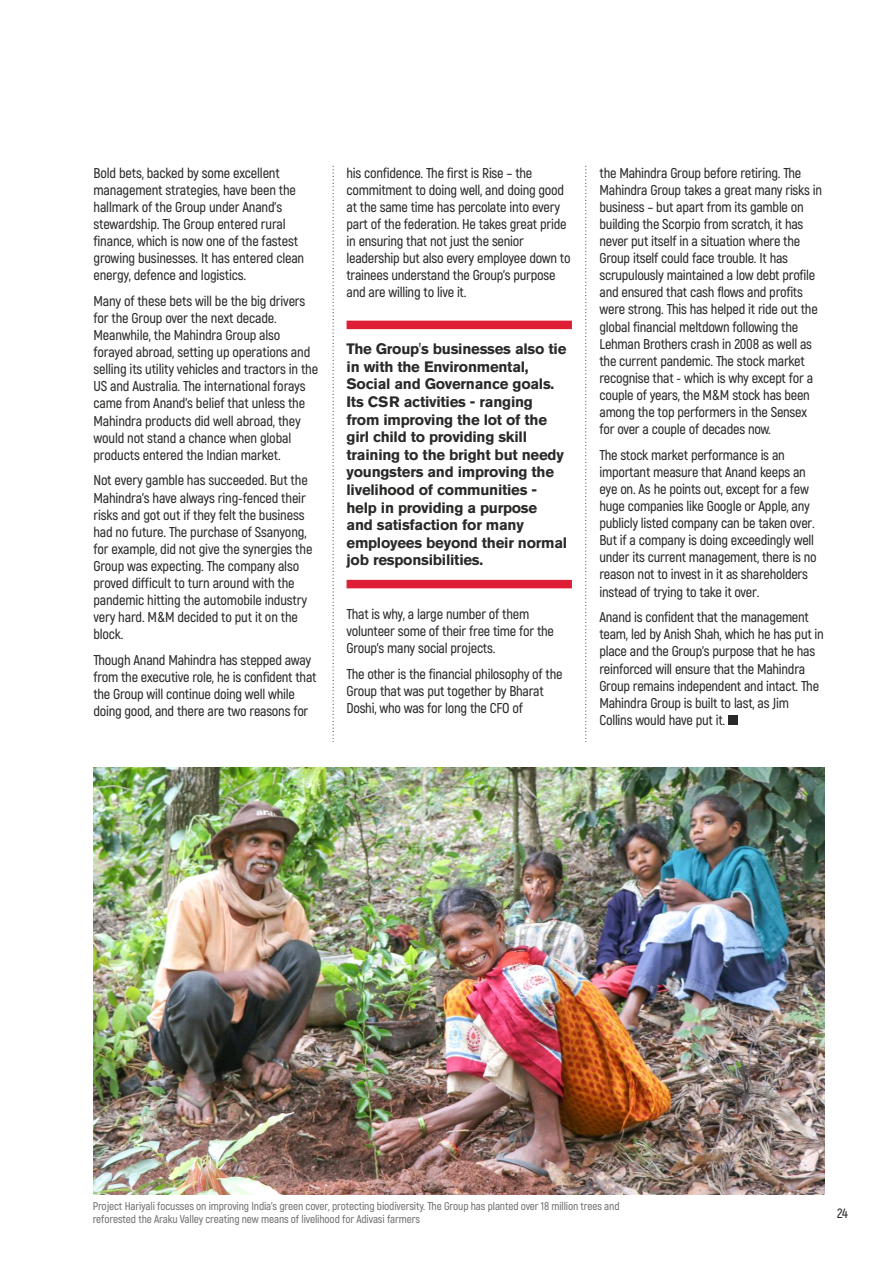
<style>
.page{position:relative;width:893px;height:1263px;background:#fff}
.page>*{position:absolute;margin:0;border:0;box-sizing:border-box;transform-origin:0 0}
.t1{font:700 15px/17.5px "Akzidenz Grotesk Pro";letter-spacing:-.02em;color:#2b2a29}
.t2{font:600 14.25px/17.1px "Akrobat";letter-spacing:-.02em;color:#2b2a29}
.t3{font:600 13.5px "Akrobat";color:#2b2a29}
.t4{font:600 11.25px/13.5px "Akrobat";letter-spacing:-.01em;color:#727271}
</style>
<div class="page">
<svg style="left:333px;top:166px;width:1px;height:576px"></svg>
<svg style="left:585px;top:166px;width:1px;height:576px"></svg>
<div style="left:347px;top:321px;width:225px;height:8px;background:#dd1e35"></div>
<div style="left:347px;top:580px;width:225px;height:8px;background:#dd1e35"></div>
<div style="left:728px;top:715px;width:9px;height:9px;background:#2b2a29"></div>
<img style="left:94px;top:768px;width:731px;height:427px">
<p class="t2" style="left:94px;top:164px;width:212px">Bold bets, backed by some excellent management strategies, have been the hallmark of the Group under Anand's stewardship. The Group entered rural finance, which is now one of the fastest growing businesses. It has entered clean energy, defence and logistics.</p>
<p class="t2" style="left:93px;top:293px;width:226px">Many of these bets will be the big drivers for the Group over the next decade.<br>Meanwhile, the Mahindra Group also forayed abroad, setting up operations and selling its utility vehicles and tractors in the US and Australia. The international forays came from Anand's belief that unless the Mahindra products did well abroad, they would not stand a chance when global products entered the Indian market.</p>
<p class="t2" style="left:93px;top:472px;width:221px">Not every gamble has succeeded. But the Mahindra's have always ring-fenced their risks and got out if they felt the business had no future. The purchase of Ssanyong, for example, did not give the synergies the Group was expecting. The company also proved difficult to turn around with the pandemic hitting the automobile industry very hard. M&amp;M decided to put it on the block.</p>
<p class="t2" style="left:93px;top:652px;width:225px">Though Anand Mahindra has stepped away from the executive role, he is confident that the Group will continue doing well while doing good, and there are two reasons for</p>
<p class="t2" style="left:346px;top:164px;width:226px">his confidence. The first is Rise – the commitment to doing well, and doing good at the same time has percolate into every part of the federation. He takes great pride in ensuring that not just the senior leadership but also every employee down to trainees understand the Group's purpose and are willing to live it.</p>
<p class="t2" style="left:599px;top:164px;width:224px">the Mahindra Group before retiring. The Mahindra Group takes a great many risks in business – but apart from its gamble on building the Scorpio from scratch, it has never put itself in a situation where the Group itself could face trouble. It has scrupulously maintained a low debt profile and ensured that cash flows and profits were strong. This has helped it ride out the global financial meltdown following the Lehman Brothers crash in 2008 as well as the current pandemic. The stock market recognise that - which is why except for a couple of years, the M&amp;M stock has been among the top performers in the Sensex for over a couple of decades now.</p>
<p class="t2" style="left:599px;top:447px;width:219px">The stock market performance is an important measure that Anand keeps an eye on. As he points out, except for a few huge companies like Google or Apple, any publicly listed company can be taken over.<br>But if a company is doing exceedingly well under its current management, there is no reason not to invest in it as shareholders instead of trying to take it over.</p>
<p class="t2" style="left:599px;top:609px;width:226px">Anand is confident that the management team, led by Anish Shah, which he has put in place and the Group's purpose that he has reinforced will ensure that the Mahindra Group remains independent and intact. The Mahindra Group is built to last, as Jim Collins would have put it.</p>
<p class="t1" style="left:346px;top:342px;width:222px">The Group's businesses also tie in with the Environmental,<br>Social and Governance goals.<br>Its CSR activities - ranging from improving the lot of the girl child to providing skill training to the bright but needy youngsters and improving the livelihood of communities - help in providing a purpose and satisfaction for many employees beyond their normal job responsibilities.</p>
<p class="t2" style="left:347px;top:606px;width:209px">That is why, a large number of them volunteer some of their free time for the<br>Group's many social projects.</p>
<p class="t2" style="left:347px;top:666px;width:218px">The other is the financial philosophy of the<br>Group that was put together by Bharat<br>Doshi, who was for long the CFO of</p>
<p class="t4" style="left:93px;top:1199px;width:528px">Project Hariyali focusses on improving India's green cover, protecting biodiversity. The Group has planted over 18 million trees and reforested the Araku Valley creating new means of livelihood for Adivasi farmers</p>
<p class="t3" style="left:837px;top:1205px;width:12px">24</p>
</div>
